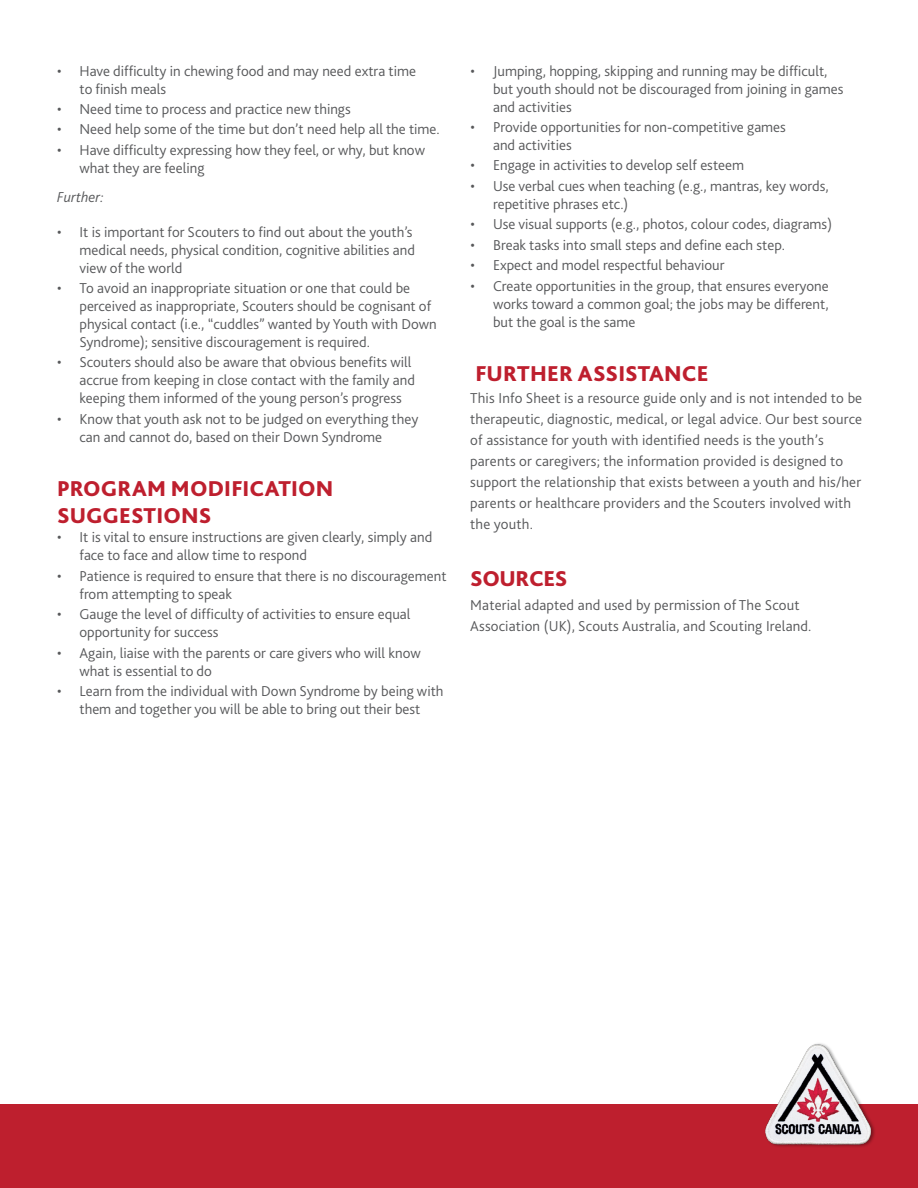
<style>
.page{position:relative;width:918px;height:1188px;background:#fff}
.page>*{position:absolute;margin:0;border:0;box-sizing:border-box;transform-origin:0 0}
.Heading_2{font:800 22.5px/27px "Bliss 2";letter-spacing:.005em;color:#be1f2e}
.Body{font:800 22.5px "Bliss 2";letter-spacing:-.02em;color:#be1f2e}
.Body-2{font:300 15px/18px "Bliss 2";color:#57585a}
.Body-3{font:italic 300 15px "Bliss 2";letter-spacing:.01em;color:#57585a}
</style>
<div class="page">
<div style="left:0;top:1104px;width:918px;height:84px;background:#be1f2e"></div>
<img style="left:765px;top:1043px;width:110px;height:104px">
<p class="Body-2" style="left:80px;top:61px;width:338px;text-indent:-22px">• Have difficulty in chewing food and may need extra time to finish meals</p>
<p class="Body-2" style="left:57px;top:100px;width:295px">• Need time to process and practice new things</p>
<p class="Body-2" style="left:57px;top:120px;width:384px">• Need help some of the time but don’t need help all the time.</p>
<p class="Body-2" style="left:80px;top:141px;width:347px;text-indent:-22px">• Have difficulty expressing how they feel, or why, but know what they are feeling</p>
<p class="Body-3" style="left:57px;top:188px;width:48px">Further:</p>
<p class="Body-2" style="left:80px;top:222px;width:337px;text-indent:-22px">• It is important for Scouters to find out about the youth’s medical needs, physical condition, cognitive abilities and view of the world</p>
<p class="Body-2" style="left:80px;top:279px;width:359px;text-indent:-22px">• To avoid an inappropriate situation or one that could be perceived as inappropriate, Scouters should be cognisant of physical contact (i.e., “cuddles” wanted by Youth with Down Syndrome); sensitive discouragement is required.</p>
<p class="Body-2" style="left:80px;top:353px;width:337px;text-indent:-22px">• Scouters should also be aware that obvious benefits will accrue from keeping in close contact with the family and keeping them informed of the young person’s progress</p>
<p class="Body-2" style="left:80px;top:409px;width:340px;text-indent:-22px">• Know that youth ask not to be judged on everything they can and cannot do, based on their Down Syndrome</p>
<p class="Heading_2" style="left:57px;top:474px;width:278px">PROGRAM MODIFICATION<br>SUGGESTIONS</p>
<p class="Body-2" style="left:80px;top:528px;width:354px;text-indent:-22px">• It is vital to ensure instructions are given clearly, simply and face to face and allow time to respond</p>
<p class="Body-2" style="left:80px;top:566px;width:369px;text-indent:-22px">• Patience is required to ensure that there is no discouragement from attempting to speak</p>
<p class="Body-2" style="left:80px;top:605px;width:332px;text-indent:-22px">• Gauge the level of difficulty of activities to ensure equal opportunity for success</p>
<p class="Body-2" style="left:80px;top:643px;width:343px;text-indent:-22px">• Again, liaise with the parents or care givers who will know what is essential to do</p>
<p class="Body-2" style="left:57px;top:682px;width:388px;text-align:center">• Learn from the individual with Down Syndrome by being with them and together you will be able to bring out their best</p>
<p class="Body-2" style="left:493px;top:61px;width:352px;text-indent:-22px">• Jumping, hopping, skipping and running may be difficult, but youth should not be discouraged from joining in games and activities</p>
<p class="Body-2" style="left:493px;top:118px;width:294px;text-indent:-22px">• Provide opportunities for non-competitive games and activities</p>
<p class="Body-2" style="left:471px;top:156px;width:275px">• Engage in activities to develop self esteem</p>
<p class="Body-2" style="left:493px;top:177px;width:337px;text-indent:-22px">• Use verbal cues when teaching (e.g., mantras, key words, repetitive phrases etc.)</p>
<p class="Body-2" style="left:471px;top:215px;width:363px">• Use visual supports (e.g., photos, colour codes, diagrams)</p>
<p class="Body-2" style="left:471px;top:235px;width:316px">• Break tasks into small steps and define each step.</p>
<p class="Body-2" style="left:471px;top:256px;width:256px">• Expect and model respectful behaviour</p>
<p class="Body-2" style="left:493px;top:276px;width:337px;text-align:justify;text-indent:-22px">• Create opportunities in the group, that ensures everyone works toward a common goal; the jobs may be different, but the goal is the same</p>
<p class="Heading_2" style="left:475px;top:359px;width:235px">FURTHER ASSISTANCE</p>
<p class="Body-2" style="left:470px;top:387px;width:394px;line-height:21px">This Info Sheet is a resource guide only and is not intended to be therapeutic, diagnostic, medical, or legal advice. Our best source of assistance for youth with identified needs is the youth’s parents or caregivers; the information provided is designed to support the relationship that exists between a youth and his/her parents or healthcare providers and the Scouters involved with the youth.</p>
<p class="Body" style="left:470px;top:564px;width:99px">SOURCES</p>
<p class="Body-2" style="left:470px;top:594px;width:343px;line-height:21px">Material adapted and used by permission of The Scout<br>Association (UK), Scouts Australia, and Scouting Ireland.</p>
</div>
